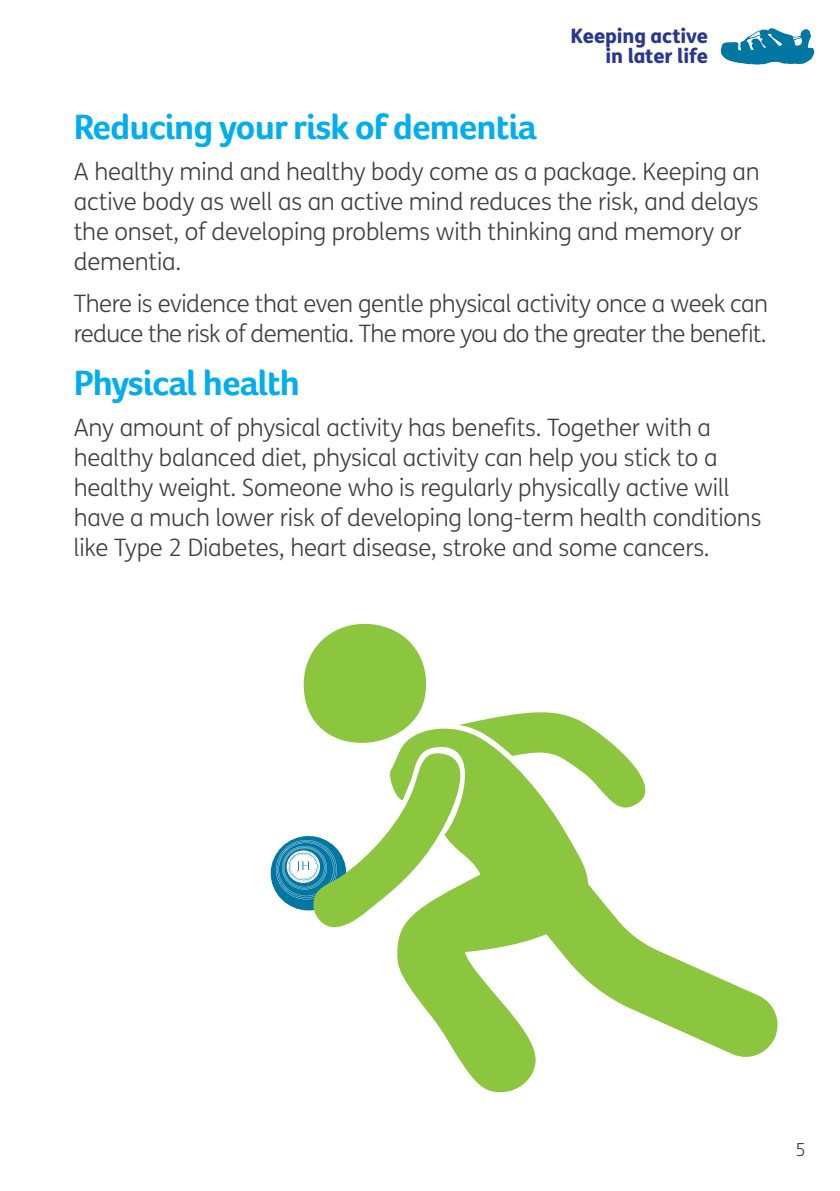
<style>
.page{position:relative;width:840px;height:1191px;background:#fff}
.page>*{position:absolute;margin:0;border:0;box-sizing:border-box;transform-origin:0 0}
.subtitle{font:700 36px "Foco Age UK";letter-spacing:-.025em;color:#00aeef}
.body{font:300 24px/30px "FS Me";letter-spacing:-.01em;color:#3e3e3f}
.body-2{font:300 24px/30px "FS Me";letter-spacing:-.03em;color:#3e3e3f}
.t1{font:800 20px/20px "FS Me";letter-spacing:-.01em;color:#283890;text-align:right}
.t2{font:300 18px "FS Me";color:#3e3e3f}
</style>
<div class="page">
<svg style="left:720px;top:28px;width:94px;height:36px"></svg>
<svg style="left:397px;top:929px;width:139px;height:164px;fill:#8bc63e"></svg>
<svg style="left:270px;top:623px;width:376px;height:306px"></svg>
<svg style="left:499px;top:834px;width:279px;height:223px"></svg>
<p class="t1" style="left:570px;top:25px;width:139px">Keeping active in later life</p>
<p class="subtitle" style="left:74px;top:106px;width:464px">Reducing your risk of dementia</p>
<p class="body" style="left:74px;top:156px;width:687px">A healthy mind and healthy body come as a package. Keeping an active body as well as an active mind reduces the risk, and delays the onset, of developing problems with thinking and memory or dementia.</p>
<p class="body-2" style="left:74px;top:288px;width:695px">There is evidence that even gentle physical activity once a week can reduce the risk of dementia. The more you do the greater the benefit.</p>
<p class="subtitle" style="left:74px;top:361px;width:227px">Physical health</p>
<p class="body" style="left:74px;top:412px;width:688px">Any amount of physical activity has benefits. Together with a healthy balanced diet, physical activity can help you stick to a healthy weight. Someone who is regularly physically active will have a much lower risk of developing long-term health conditions like Type 2 Diabetes, heart disease, stroke and some cancers.</p>
<p class="t2" style="left:795px;top:1137px;width:12px">5</p>
</div>
